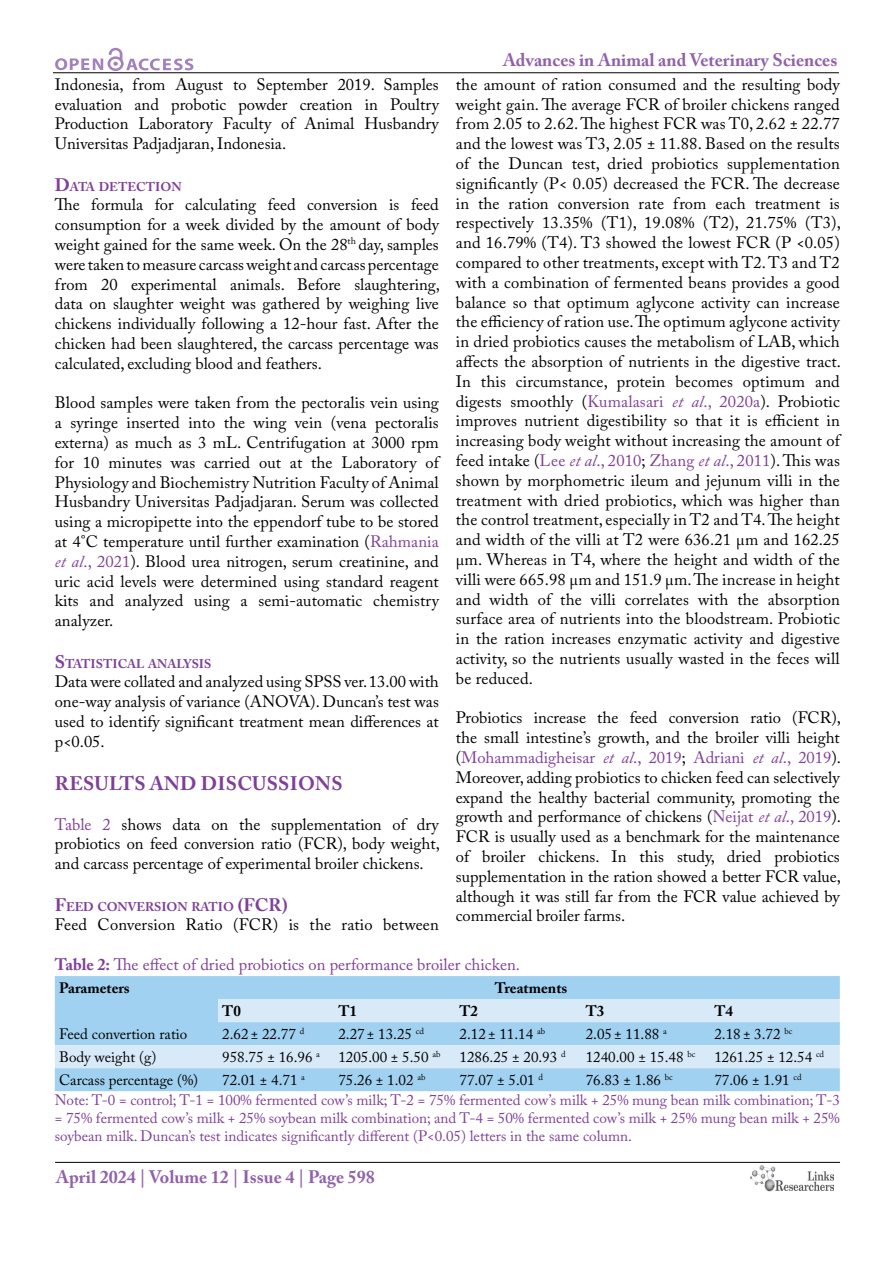
<style>
.page{position:relative;width:893px;height:1263px;background:#fff}
.page>*{position:absolute;margin:0;border:0;box-sizing:border-box;transform-origin:0 0}
.t1{font:700 19.5px "Adobe Caslon Pro";letter-spacing:.015em;color:#7f3f98}
.t2{font:700 18px "Adobe Caslon Pro";color:#9161a9}
.t3{font:16.5px/19.8px "Adobe Caslon Pro";color:#000;text-align:justify}
.t4{font:16.5px "Adobe Caslon Pro";color:#7f3f98}
.t5{font:15px/19.5px "Adobe Caslon Pro";color:#7f3f98}
.t6{font:15px "Adobe Caslon Pro";color:#000}
.t7{font:700 15px "Adobe Caslon Pro";color:#000}
.t8{font:700 12.6px "Adobe Caslon Pro";color:#7f3f98}
.s1{font-size:18px}
.s2{color:#7f3f98}
.s3{font-style:italic;color:#7f3f98}
.s4{font-weight:700}
.s5{color:#000}
</style>
<div class="page">
<hr style="left:53px;top:72px;width:786px;height:1px;background:#000">
<hr style="left:55px;top:1162px;width:785px;height:1px;background:#000">
<svg style="left:55px;top:48px;width:138px;height:23px"></svg>
<img style="left:750px;top:1166px;width:83px;height:26px">
<div style="left:55px;top:976px;width:785px;height:115px;background:#a1d1f0"></div>
<svg style="left:55px;top:999px;width:785px;height:69px;background:#c2e0f4"></svg>
<p class="t2" style="left:503px;top:50px;width:336px">Advances in Animal and Veterinary Sciences</p>
<p class="t3" style="left:55px;top:74px;width:385px">Indonesia, from August to September 2019. Samples evaluation and probotic powder creation in Poultry Production Laboratory Faculty of Animal Husbandry Universitas Padjadjaran, Indonesia.</p>
<p class="t8" style="left:55px;top:179px;width:128px"><span class="s1">D</span>ATA DETECTION</p>
<p class="t3" style="left:55px;top:195px;width:387px">The formula for calculating feed conversion is feed consumption for a week divided by the amount of body weight gained for the same week. On the 28<sup>th</sup> day, samples were taken to measure carcass weight and carcass percentage from 20 experimental animals. Before slaughtering, data on slaughter weight was gathered by weighing live chickens individually following a 12-hour fast. After the chicken had been slaughtered, the carcass percentage was calculated, excluding blood and feathers.</p>
<p class="t3" style="left:55px;top:393px;width:386px">Blood samples were taken from the pectoralis vein using a syringe inserted into the wing vein (vena pectoralis externa) as much as 3 mL. Centrifugation at 3000 rpm for 10 minutes was carried out at the Laboratory of Physiology and Biochemistry Nutrition Faculty of Animal Husbandry Universitas Padjadjaran. Serum was collected using a micropipette into the eppendorf tube to be stored at 4°C temperature until further examination (<span class="s2">Rahmania </span><span class="s3">et al</span><span class="s2">., 2021</span>). Blood urea nitrogen, serum creatinine, and uric acid levels were determined using standard reagent kits and analyzed using a semi-automatic chemistry analyzer.</p>
<p class="t8" style="left:55px;top:656px;width:158px"><span class="s1">S</span>TATISTICAL ANALYSIS</p>
<p class="t3" style="left:55px;top:672px;width:385px">Data were collated and analyzed using SPSS ver. 13.00 with one-way analysis of variance (ANOVA). Duncan’s test was used to identify significant treatment mean differences at p&lt;0.05.</p>
<p class="t1" style="left:55px;top:772px;width:289px">RESULTS AND DISCUSSIONS</p>
<p class="t3" style="left:55px;top:814px;width:387px"><span class="s2">Table 2</span> shows data on the supplementation of dry probiotics on feed conversion ratio (FCR), body weight, and carcass percentage of experimental broiler chickens.</p>
<p class="t8" style="left:55px;top:899px;width:234px"><span class="s1">F</span>EED CONVERSION RATIO <span class="s1">(FCR)</span></p>
<p class="t3" style="left:55px;top:915px;width:386px">Feed Conversion Ratio (FCR) is the ratio between</p>
<p class="t3" style="left:456px;top:74px;width:387px">the amount of ration consumed and the resulting body weight gain. The average FCR of broiler chickens ranged from 2.05 to 2.62. The highest FCR was T0, 2.62 ± 22.77 and the lowest was T3, 2.05 ± 11.88. Based on the results of the Duncan test, dried probiotics supplementation significantly (P&lt; 0.05) decreased the FCR. The decrease in the ration conversion rate from each treatment is respectively 13.35% (T1), 19.08% (T2), 21.75% (T3), and 16.79% (T4). T3 showed the lowest FCR (P &lt;0.05) compared to other treatments, except with T2. T3 and T2 with a combination of fermented beans provides a good balance so that optimum aglycone activity can increase the efficiency of ration use. The optimum aglycone activity in dried probiotics causes the metabolism of LAB, which affects the absorption of nutrients in the digestive tract.<br>In this circumstance, protein becomes optimum and digests smoothly (<span class="s2">Kumalasari</span> <span class="s3">et al</span><span class="s2">., 2020a</span>). Probiotic improves nutrient digestibility so that it is efficient in increasing body weight without increasing the amount of feed intake (<span class="s2">Lee</span> <span class="s3">et al</span><span class="s2">., 2010</span>; <span class="s2">Zhang</span> <span class="s3">et al</span><span class="s2">., 2011</span>). This was shown by morphometric ileum and jejunum villi in the treatment with dried probiotics, which was higher than the control treatment, especially in T2 and T4. The height and width of the villi at T2 were 636.21 µm and 162.25 µm. Whereas in T4, where the height and width of the villi were 665.98 µm and 151.9 µm. The increase in height and width of the villi correlates with the absorption surface area of nutrients into the bloodstream. Probiotic in the ration increases enzymatic activity and digestive activity, so the nutrients usually wasted in the feces will be reduced.</p>
<p class="t3" style="left:456px;top:708px;width:387px">Probiotics increase the feed conversion ratio (FCR), the small intestine’s growth, and the broiler villi height (<span class="s2">Mohammadigheisar</span> <span class="s3">et al</span><span class="s2">., 2019</span>; <span class="s2">Adriani</span> <span class="s3">et al</span><span class="s2">., 2019</span>).<br>Moreover, adding probiotics to chicken feed can selectively expand the healthy bacterial community, promoting the growth and performance of chickens (<span class="s2">Neijat</span> <span class="s3">et al</span><span class="s2">., 2019</span>).<br>FCR is usually used as a benchmark for the maintenance of broiler chickens. In this study, dried probiotics supplementation in the ration showed a better FCR value, although it was still far from the FCR value achieved by commercial broiler farms.</p>
<p class="t4" style="left:55px;top:955px;width:467px"><span class="s4">Table 2:</span> The effect of dried probiotics on performance broiler chicken.</p>
<p class="t7" style="left:59px;top:979px;width:72px">Parameters</p>
<p class="t7" style="left:495px;top:979px;width:74px">Treatments</p>
<p class="t7" style="left:222px;top:1002px;width:20px">T0</p>
<p class="t7" style="left:338px;top:1002px;width:20px">T1</p>
<p class="t7" style="left:460px;top:1002px;width:20px">T2</p>
<p class="t7" style="left:586px;top:1002px;width:20px">T3</p>
<p class="t7" style="left:714px;top:1002px;width:20px">T4</p>
<p class="t6" style="left:59px;top:1025px;width:130px">Feed convertion ratio</p>
<p class="t6" style="left:222px;top:1025px;width:84px">2.62 ± 22.77 <sup>d</sup></p>
<p class="t6" style="left:338px;top:1025px;width:87px">2.27 ± 13.25 <sup>cd</sup></p>
<p class="t6" style="left:460px;top:1025px;width:87px">2.12 ± 11.14 <sup>ab</sup></p>
<p class="t6" style="left:586px;top:1025px;width:83px">2.05 ± 11.88 <sup>a</sup></p>
<p class="t6" style="left:714px;top:1025px;width:79px">2.18 ± 3.72 <sup>bc</sup></p>
<p class="t6" style="left:59px;top:1048px;width:99px">Body weight (g)</p>
<p class="t6" style="left:222px;top:1048px;width:220px">958.75 ± 16.96 <sup>a</sup> 1205.00 ± 5.50 <sup>ab</sup></p>
<p class="t6" style="left:460px;top:1048px;width:108px">1286.25 ± 20.93 <sup>d</sup></p>
<p class="t6" style="left:586px;top:1048px;width:111px">1240.00 ± 15.48 <sup>bc</sup></p>
<p class="t6" style="left:714px;top:1048px;width:111px">1261.25 ± 12.54 <sup>cd</sup></p>
<p class="t6" style="left:59px;top:1071px;width:141px">Carcass percentage (%)</p>
<p class="t6" style="left:222px;top:1071px;width:84px">72.01 ± 4.71 <sup>a</sup></p>
<p class="t6" style="left:338px;top:1071px;width:89px">75.26 ± 1.02 <sup>ab</sup></p>
<p class="t6" style="left:460px;top:1071px;width:85px">77.07 ± 5.01 <sup>d</sup></p>
<p class="t6" style="left:586px;top:1071px;width:89px">76.83 ± 1.86 <sup>bc</sup></p>
<p class="t5" style="left:55px;top:1070px;width:787px;text-indent:660px"><span class="s5">77.06 ± 1.91</span> <sup>cd<br></sup>Note: T-0 = control; T-1 = 100% fermented cow’s milk; T-2 = 75% fermented cow’s milk + 25% mung bean milk combination; T-3</p>
<p class="t5" style="left:55px;top:1108px;width:786px;line-height:18px">= 75% fermented cow’s milk + 25% soybean milk combination; and T-4 = 50% fermented cow’s milk + 25% mung bean milk + 25% soybean milk. Duncan’s test indicates significantly different (P&lt;0.05) letters in the same column.</p>
<p class="t2" style="left:56px;top:1166px;width:320px">April 2024 | Volume 12 | Issue 4 | Page 598</p>
</div>
